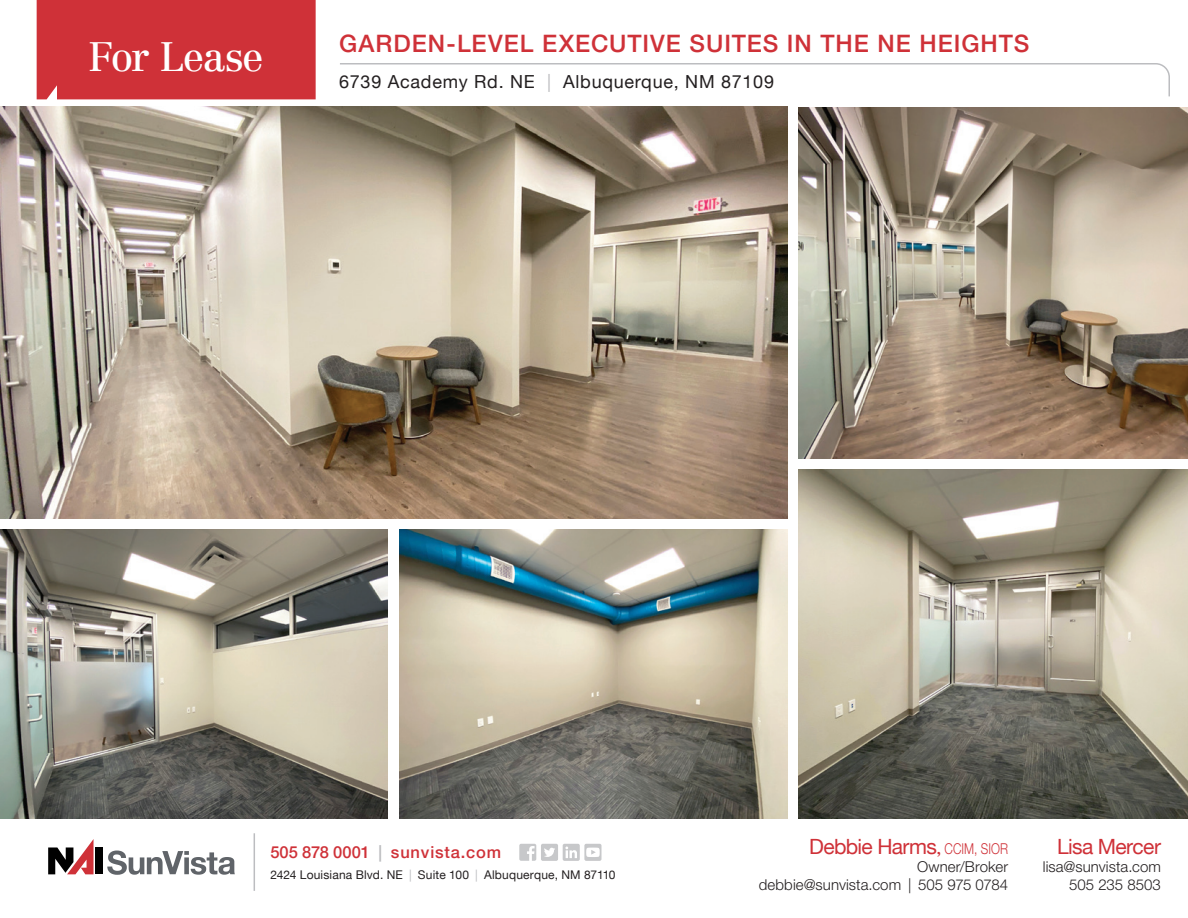
<style>
.page{position:relative;width:1188px;height:918px;background:#fff}
.page>*{position:absolute;margin:0;border:0;box-sizing:border-box;transform-origin:0 0}
.t1{font:40.5px "Centennial LT Std";letter-spacing:-.04em;color:#fff}
.t2{font:500 24px "Helvetica Neue LT";letter-spacing:.04em;color:#cf3138}
.t3{font:21px "Helvetica Neue LT";letter-spacing:-.03em;color:#cf3138}
.t4{font:18px "Helvetica Neue LT";letter-spacing:.04em;color:#231f20}
.t5{font:500 16.5px "Helvetica Neue LT";letter-spacing:.05em;color:#cf3138}
.t6{font:300 15px/18px "Helvetica Neue LT Std";letter-spacing:.005em;color:#231f20;text-align:right}
.t7{font:12px "Helvetica Neue LT";letter-spacing:.015em;color:#231f20}
.s1{color:#bcbdc0}
.s2{font-family:"Centennial LT Std";font-weight:300}
.s3{font-family:"Helvetica Neue LT Std";font-weight:300;font-size:15px}
</style>
<div class="page">
<div style="left:37px;top:0;width:279px;height:99px;background:#cf3138"></div>
<svg style="left:340px;top:63px;width:830px;height:34px"></svg>
<div style="left:96px;top:848px;width:7px;height:26px;background:#000"></div>
<svg style="left:48px;top:839px;width:46px;height:35px"></svg>
<svg style="left:107px;top:851px;width:128px;height:24px"></svg>
<div style="left:519px;top:844px;width:17px;height:17px;background:#c7c8ca;border-radius:2px"></div>
<svg style="left:527px;top:846px;width:8px;height:15px"></svg>
<div style="left:563px;top:844px;width:17px;height:17px;background:#c7c8ca;border-radius:2px"></div>
<svg style="left:565px;top:847px;width:12px;height:11px"></svg>
<div style="left:541px;top:844px;width:17px;height:17px;background:#c7c8ca;border-radius:2px"></div>
<svg style="left:544px;top:848px;width:11px;height:9px"></svg>
<div style="left:584px;top:844px;width:18px;height:17px;background:#c7c8ca;border-radius:2px"></div>
<svg style="left:586px;top:848px;width:14px;height:9px"></svg>
<hr style="left:254px;top:833px;width:1px;height:58px;background:#bcbdc0">
<img style="left:0;top:529px;width:387px;height:290px">
<img style="left:0;top:107px;width:787px;height:411px">
<img style="left:399px;top:529px;width:388px;height:290px">
<img style="left:798px;top:469px;width:390px;height:350px">
<img style="left:798px;top:107px;width:390px;height:352px">
<h1 class="t1" style="left:88px;top:33px;width:177px">For Lease</h1>
<h2 class="t2" style="left:339px;top:29px;width:692px">GARDEN-LEVEL EXECUTIVE SUITES IN THE NE HEIGHTS</h2>
<p class="t4" style="left:339px;top:71px;width:436px">6739 Academy Rd. NE <span class="s1">|</span> Albuquerque, NM 87109</p>
<p class="t5" style="left:270px;top:843px;width:232px">505 878 0001 <span class="s1">|</span> sunvista.com</p>
<p class="t7" style="left:270px;top:868px;width:347px">2424 Louisiana Blvd. NE <span class="s1">|</span> Suite 100 <span class="s1">|</span> Albuquerque, NM 87110</p>
<h3 class="t3" style="left:809px;top:834px;width:201px">Debbie Harms<span class="s2">,</span> <span class="s3">CCIM, SIOR</span></h3>
<p class="t6" style="left:759px;top:857px;width:251px">Owner/Broker<br>debbie@sunvista.com | 505 975 0784</p>
<h3 class="t3" style="left:1057px;top:834px;width:105px">Lisa Mercer</h3>
<p class="t6" style="left:1043px;top:857px;width:120px">lisa@sunvista.com<br>505 235 8503</p>
</div>
